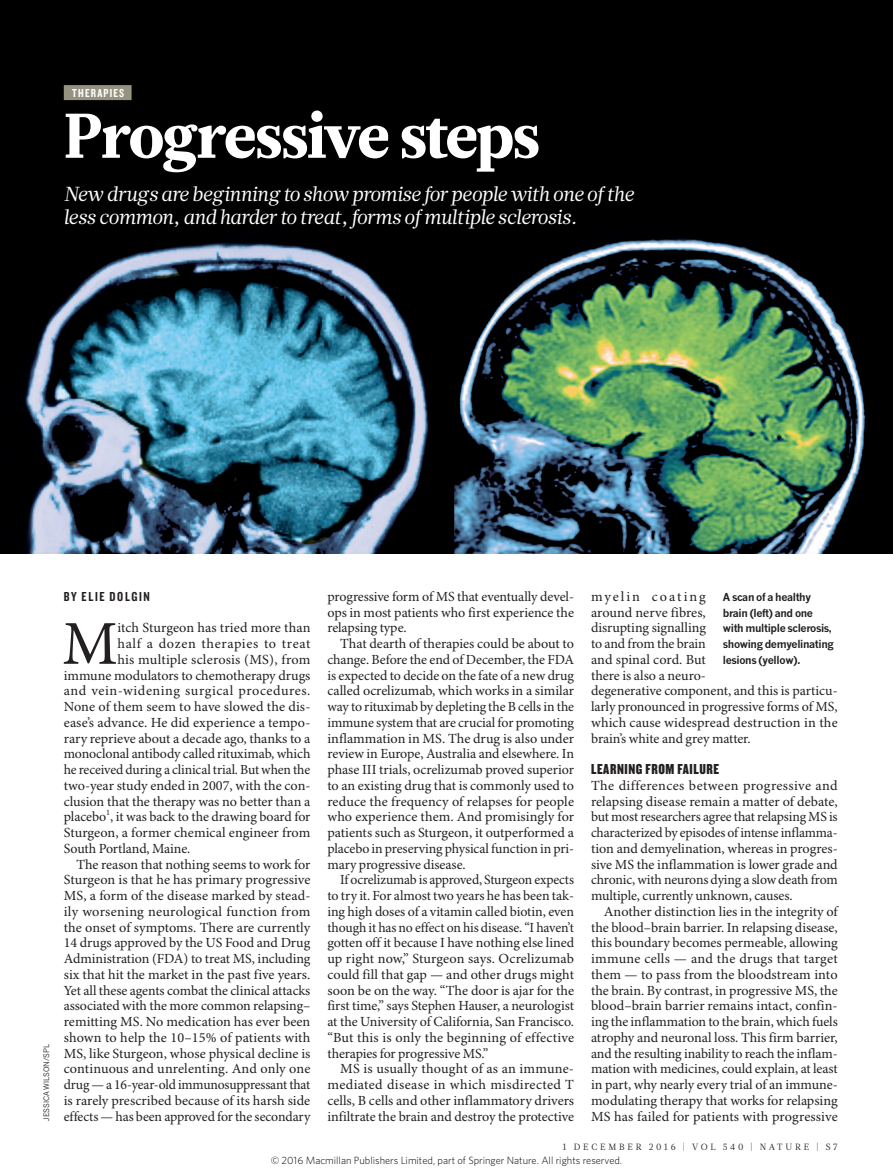
<style>
.page{position:relative;width:893px;height:1174px;background:#fff}
.page>*{position:absolute;margin:0;border:0;box-sizing:border-box;transform-origin:0 0}
.HEAD_42{font:900 63px "Glosa Math";letter-spacing:-.025em;color:#fff}
.BODY_DROP_CAP{font:62.4px "Minion Pro";color:#231f20}
.INTRO{font:italic 20.25px/23.7px "Glosa Math";color:#fff}
.CROSSHEAD{font:15px "Knockout 69 Full Liteweight";letter-spacing:.04em;color:#231f20}
.BODY_INDENT{font:13.95px/15.8px "Minion Pro";letter-spacing:-.005em;color:#231f20;text-align:justify}
.BODY_DROP_CAP-2{font:13.95px "Minion Pro";color:#231f20}
.BODY_1ST_PARA{font:13.95px/15.8px "Minion Pro";letter-spacing:-.01em;color:#231f20;text-align:justify}
.BODY_DROP_CAP-3{font:13.95px "Minion Pro";letter-spacing:.035em;color:#231f20}
.BODY_DROP_CAP-4{font:13.95px "Minion Pro";letter-spacing:.045em;color:#231f20}
.AUTHOR_BYLINE{font:13.5px "Knockout 49 Liteweight";letter-spacing:.12em;color:#231f20}
.SUBJECT_STRAP{font:12px "Knockout 49 Liteweight";letter-spacing:.1em;color:#fff}
.PIC_CAPTION{font:700 10.8px/15.8px "News Gothic MTOT";letter-spacing:-.035em;color:#231f20}
.t1{font:300 10.5px "Whitney";color:#000}
.t2{font:9px "Glosa Math";letter-spacing:.305em;color:#231f20}
.PIC_CREDIT{font:7.5px "News Gothic MTOT";color:#231f20}
</style>
<div class="page">
<img style="left:0;top:0;width:893px;height:554px">
<div style="left:64px;top:85px;width:68px;height:15px;background:#95937f"></div>
<p class="SUBJECT_STRAP" style="left:72px;top:85px;width:53px">THERAPIES</p>
<p class="HEAD_42" style="left:64px;top:94px;width:478px">Progressive steps</p>
<p class="INTRO" style="left:64px;top:182px;width:572px">New drugs are beginning to show promise for people with one of the less common, and harder to treat, forms of multiple sclerosis.</p>
<p class="PIC_CREDIT" style="left:42px;top:1120px;width:78px;rotate:-90deg">JESSICA WILSON/SPL</p>
<p class="AUTHOR_BYLINE" style="left:64px;top:587px;width:88px">BY ELIE DOLGIN</p>
<p class="BODY_DROP_CAP" style="left:62px;top:606px;width:57px">M</p>
<p class="BODY_DROP_CAP-2" style="left:117px;top:619px;width:194px">itch Sturgeon has tried more than</p>
<p class="BODY_DROP_CAP-4" style="left:117px;top:635px;width:194px">half a dozen therapies to treat</p>
<p class="BODY_DROP_CAP-2" style="left:117px;top:651px;width:194px">his multiple sclerosis (MS), from</p>
<p class="BODY_DROP_CAP-2" style="left:64px;top:666px;width:248px">immune modulators to chemotherapy drugs</p>
<p class="BODY_DROP_CAP-3" style="left:64px;top:682px;width:248px">and vein-widening surgical procedures.</p>
<p class="BODY_DROP_CAP-2" style="left:64px;top:698px;width:248px">None of them seem to have slowed the dis-</p>
<p class="BODY_DROP_CAP-2" style="left:64px;top:714px;width:248px">ease’s advance. He did experience a tempo-</p>
<p class="BODY_DROP_CAP-2" style="left:64px;top:729px;width:248px">rary reprieve about a decade ago, thanks to a</p>
<p class="BODY_DROP_CAP-2" style="left:64px;top:745px;width:248px">monoclonal antibody called rituximab, which</p>
<p class="BODY_DROP_CAP-2" style="left:64px;top:761px;width:248px">he received during a clinical trial. But when the</p>
<p class="BODY_DROP_CAP-2" style="left:64px;top:777px;width:248px">two-year study ended in 2007, with the con-</p>
<p class="BODY_DROP_CAP-2" style="left:64px;top:792px;width:248px">clusion that the therapy was no better than a</p>
<p class="BODY_DROP_CAP-2" style="left:64px;top:808px;width:248px">placebo<sup>1</sup>, it was back to the drawing board for</p>
<p class="BODY_DROP_CAP-2" style="left:64px;top:824px;width:248px">Sturgeon, a former chemical engineer from</p>
<p class="BODY_DROP_CAP-2" style="left:64px;top:840px;width:128px">South Portland, Maine.</p>
<p class="BODY_INDENT" style="left:64px;top:857px;width:248px;text-indent:13px">The reason that nothing seems to work for Sturgeon is that he has primary progressive MS, a form of the disease marked by stead&shy;ily worsening neurological function from the onset of symptoms. There are currently 14 drugs approved by the US Food and Drug Administration (FDA) to treat MS, including six that hit the market in the past five years.<br>Yet all these agents combat the clinical attacks associated with the more common relapsing– remitting MS. No medication has ever been shown to help the 10–15% of patients with MS, like Sturgeon, whose physical decline is continuous and unrelenting. And only one drug — a 16-year-old immunosuppressant that is rarely prescribed because of its harsh side effects — has been approved for the secondary</p>
<p class="BODY_INDENT" style="left:327px;top:589px;width:248px">progressive form of MS that eventually devel&shy;ops in most patients who first experience the relapsing type.</p>
<p class="BODY_INDENT" style="left:327px;top:636px;width:248px;text-indent:13px">That dearth of therapies could be about to change. Before the end of December, the FDA is expected to decide on the fate of a new drug called ocrelizumab, which works in a similar way to rituximab by depleting the B cells in the immune system that are crucial for promoting inflammation in MS. The drug is also under review in Europe, Australia and elsewhere. In phase III trials, ocrelizumab proved superior to an existing drug that is commonly used to reduce the frequency of relapses for people who experience them. And promisingly for patients such as Sturgeon, it outperformed a placebo in preserving physical function in pri&shy;mary progressive disease.</p>
<p class="BODY_INDENT" style="left:327px;top:872px;width:248px;text-indent:13px">If ocrelizumab is approved, Sturgeon expects to try it. For almost two years he has been tak&shy;ing high doses of a vitamin called biotin, even though it has no effect on his disease. “I haven’t gotten off it because I have nothing else lined up right now,” Sturgeon says. Ocrelizumab could fill that gap — and other drugs might soon be on the way. “The door is ajar for the first time,” says Stephen Hauser, a neurologist at the University of California, San Francisco. “But this is only the beginning of effective therapies for progressive MS.”</p>
<p class="BODY_INDENT" style="left:327px;top:1061px;width:248px;text-indent:13px">MS is usually thought of as an immune&shy;mediated disease in which misdirected T cells, B cells and other inflammatory drivers infiltrate the brain and destroy the protective</p>
<p class="BODY_INDENT" style="left:591px;top:589px;width:248px;text-align:left">myelin coating<br>around nerve fibres,<br>disrupting signalling<br>to and from the brain<br>and spinal cord. But<br>there is also a neuro-<br>degenerative component, and this is particu&shy;larly pronounced in progressive forms of MS, which cause widespread destruction in the brain’s white and grey matter.</p>
<p class="CROSSHEAD" style="left:591px;top:759px;width:130px">LEARNING FROM FAILURE</p>
<p class="BODY_1ST_PARA" style="left:591px;top:778px;width:248px">The differences between progressive and relapsing disease remain a matter of debate, but most researchers agree that relapsing MS is characterized by episodes of intense inflamma&shy;tion and demyelination, whereas in progres&shy;sive MS the inflammation is lower grade and chronic, with neurons dying a slow death from multiple, currently unknown, causes.</p>
<p class="BODY_INDENT" style="left:591px;top:904px;width:248px;text-indent:13px">Another distinction lies in the integrity of the blood–brain barrier. In relapsing disease, this boundary becomes permeable, allowing immune cells — and the drugs that target them — to pass from the bloodstream into the brain. By contrast, in progressive MS, the blood–brain barrier remains intact, confin&shy;ing the inflammation to the brain, which fuels atrophy and neuronal loss. This firm barrier, and the resulting inability to reach the inflam&shy;mation with medicines, could explain, at least in part, why nearly every trial of an immune&shy;modulating therapy that works for relapsing MS has failed for patients with progressive</p>
<p class="PIC_CAPTION" style="left:723px;top:589px;width:112px">A scan of a healthy brain (left) and one with multiple sclerosis, showing demyelinating lesions (yellow).</p>
<p class="t2" style="left:563px;top:1141px;width:276px">1 DECEMBER 2016 | VOL 540 | NATURE | S7</p>
<p class="t1" style="left:271px;top:1153px;width:353px">© 2016 Macmillan Publishers Limited, part of Springer Nature. All rights reserved.</p>
</div>
